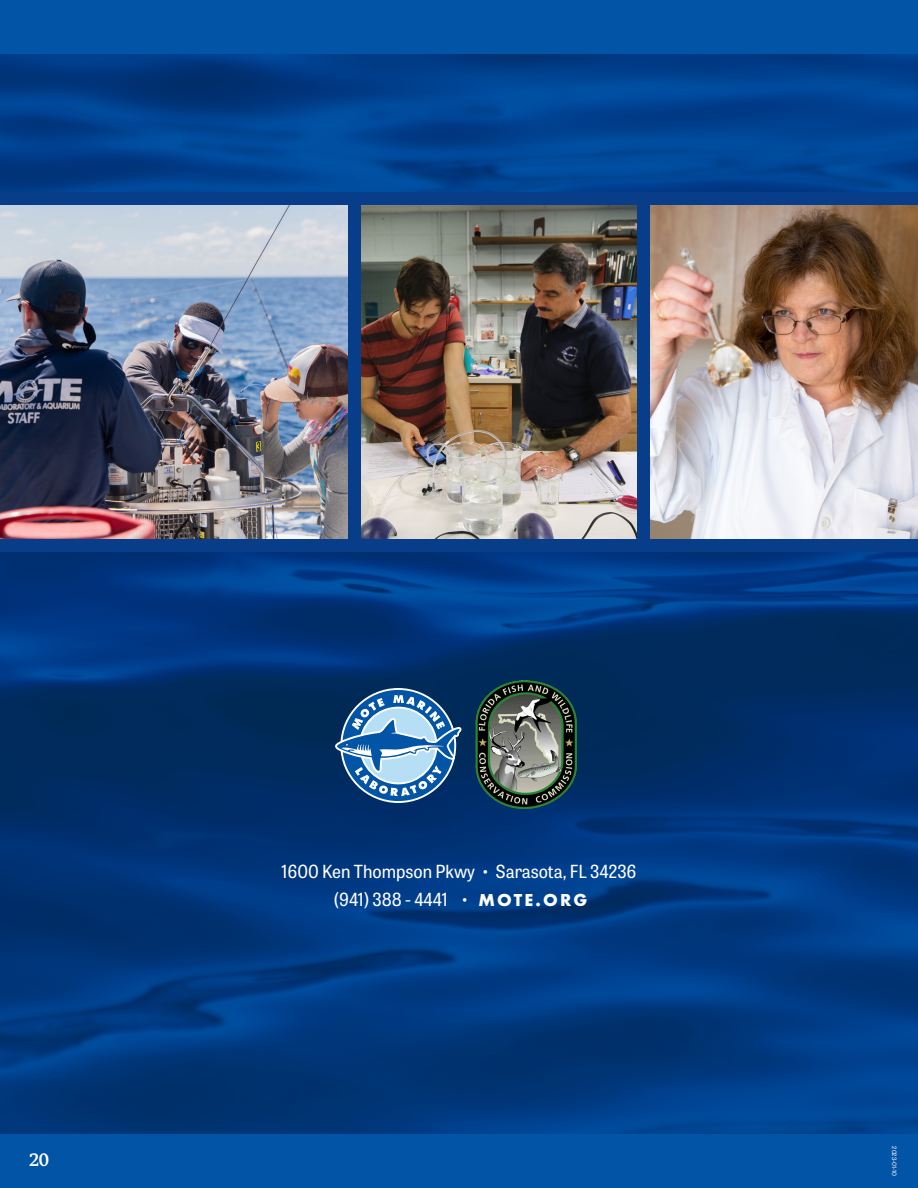
<style>
.page{position:relative;width:918px;height:1188px;background:#fff}
.page>*{position:absolute;margin:0;border:0;box-sizing:border-box;transform-origin:0 0}
.t1{font:18px "Tablet Gothic Narrow";color:#fff}
.Appendix_Title_Line{font:500 18px "More Pro";color:#fff}
.t2{font:6px "Tablet Gothic";color:#fff}
.s1{font-family:"Futura PT";font-weight:700}
</style>
<div class="page">
<div style="left:0;top:0;width:918px;height:54px;background:#0154a6"></div>
<div style="left:0;top:1134px;width:918px;height:54px;background:#0154a6"></div>
<img style="left:0;top:54px;width:918px;height:1080px">
<svg style="left:335px;top:688px;width:127px;height:115px;background:#5081b0"></svg>
<img style="left:470px;top:680px;width:110px;height:132px">
<img style="left:0;top:205px;width:918px;height:334px">
<div style="left:0;top:192px;width:918px;height:12px;background:#083e89"></div>
<div style="left:0;top:539px;width:918px;height:12px;background:#083e89"></div>
<div style="left:349px;top:192px;width:12px;height:359px;background:#083e89"></div>
<div style="left:637px;top:192px;width:12px;height:359px;background:#083e89"></div>
<p class="Appendix_Title_Line" style="left:29px;top:1147px;width:21px">20</p>
<p class="t1" style="left:281px;top:859px;width:357px">1600 Ken Thompson Pkwy • Sarasota, FL 34236</p>
<p class="t1" style="left:334px;top:887px;width:255px">(941) 388 - 4441 • <span class="s1">MOTE.ORG</span></p>
<p class="t2" style="left:898px;top:1146px;width:31px;rotate:90deg">2023-01-10</p>
</div>
